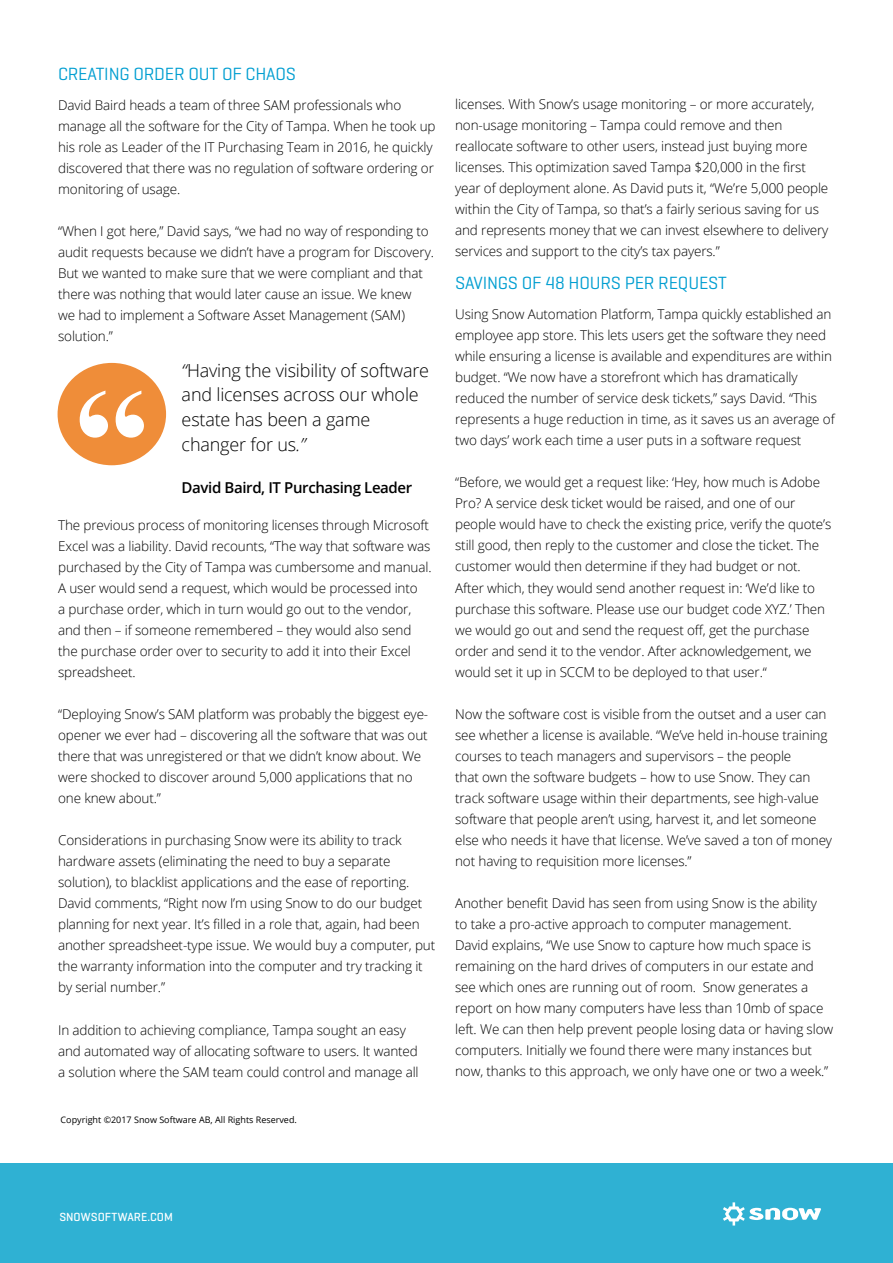
<style>
.page{position:relative;width:893px;height:1263px;background:#fff}
.page>*{position:absolute;margin:0;border:0;box-sizing:border-box;transform-origin:0 0}
.t1{font:300 18px/24.6px "Open Sans";letter-spacing:-.01em;color:#000}
.t2{font:18px "Geogrotesque";letter-spacing:-.01em;color:#009ed1}
.t3{font:600 15px "Open Sans";letter-spacing:-.025em;color:#000}
.t4{font:300 13.5px/21px "Open Sans";letter-spacing:-.01em;color:#000}
.t5{font:500 12px "Geogrotesque";color:#fff}
.t6{font:9px "Open Sans";color:#000}
.s1{font-style:italic}
</style>
<div class="page">
<div style="left:0;top:1163px;width:893px;height:100px;background:#2fb1d3"></div>
<svg style="left:723px;top:1202px;width:98px;height:23px"></svg>
<div style="left:58px;top:363px;width:108px;height:102px;background:#ef8d39;border-radius:50%"></div>
<svg style="left:80px;top:390px;width:64px;height:48px"></svg>
<h1 class="t2" style="left:58px;top:63px;width:239px">CREATING ORDER OUT OF CHAOS</h1>
<p class="t4" style="left:58px;top:94px;width:379px">David Baird heads a team of three SAM professionals who manage all the software for the City of Tampa. When he took up his role as Leader of the IT Purchasing Team in 2016, he quickly discovered that there was no regulation of software ordering or monitoring of usage.</p>
<p class="t4" style="left:58px;top:220px;width:377px">“When I got here,” David says, “we had no way of responding to audit requests because we didn’t have a program for Discovery.<br>But we wanted to make sure that we were compliant and that there was nothing that would later cause an issue. We knew<br>we had to implement a Software Asset Management (SAM) solution.”</p>
<h1 class="t1" style="left:182px;top:357px;width:249px"><span class="s1">“</span>Having the visibility of software and licenses across our whole estate has been a game changer for us<span class="s1">.”</span></h1>
<p class="t3" style="left:182px;top:477px;width:232px">David Baird, IT Purchasing Leader</p>
<p class="t4" style="left:58px;top:514px;width:375px">The previous process of monitoring licenses through Microsoft Excel was a liability. David recounts, “The way that software was purchased by the City of Tampa was cumbersome and manual.<br>A user would send a request, which would be processed into<br>a purchase order, which in turn would go out to the vendor, and then – if someone remembered – they would also send the purchase order over to security to add it into their Excel spreadsheet.</p>
<p class="t4" style="left:58px;top:703px;width:372px">“Deploying Snow’s SAM platform was probably the biggest eye&shy;opener we ever had – discovering all the software that was out there that was unregistered or that we didn’t know about. We were shocked to discover around 5,000 applications that no one knew about.”</p>
<p class="t4" style="left:58px;top:829px;width:379px">Considerations in purchasing Snow were its ability to track hardware assets (eliminating the need to buy a separate solution), to blacklist applications and the ease of reporting.<br>David comments, “Right now I’m using Snow to do our budget planning for next year. It’s filled in a role that, again, had been another spreadsheet-type issue. We would buy a computer, put the warranty information into the computer and try tracking it by serial number.”</p>
<p class="t4" style="left:58px;top:1019px;width:362px">In addition to achieving compliance, Tampa sought an easy and automated way of allocating software to users. It wanted a solution where the SAM team could control and manage all</p>
<p class="t6" style="left:61px;top:1113px;width:238px">Copyright ©2017 Snow Software AB, All Rights Reserved.</p>
<p class="t4" style="left:455px;top:93px;width:375px">licenses. With Snow’s usage monitoring – or more accurately, non-usage monitoring – Tampa could remove and then reallocate software to other users, instead just buying more licenses. This optimization saved Tampa $20,000 in the first year of deployment alone. As David puts it, “We’re 5,000 people within the City of Tampa, so that’s a fairly serious saving for us and represents money that we can invest elsewhere to delivery services and support to the city’s tax payers.”</p>
<h1 class="t2" style="left:455px;top:272px;width:273px">SAVINGS OF 48 HOURS PER REQUEST</h1>
<p class="t4" style="left:455px;top:304px;width:381px">Using Snow Automation Platform, Tampa quickly established an employee app store. This lets users get the software they need while ensuring a license is available and expenditures are within budget. “We now have a storefront which has dramatically reduced the number of service desk tickets,” says David. “This represents a huge reduction in time, as it saves us an average of two days’ work each time a user puts in a software request</p>
<p class="t4" style="left:455px;top:472px;width:378px">“Before, we would get a request like: ‘Hey, how much is Adobe Pro? A service desk ticket would be raised, and one of our people would have to check the existing price, verify the quote’s still good, then reply to the customer and close the ticket. The customer would then determine if they had budget or not.<br>After which, they would send another request in: ‘We’d like to purchase this software. Please use our budget code XYZ.’ Then we would go out and send the request off, get the purchase order and send it to the vendor. After acknowledgement, we would set it up in SCCM to be deployed to that user.“</p>
<p class="t4" style="left:455px;top:703px;width:378px">Now the software cost is visible from the outset and a user can see whether a license is available. “We’ve held in-house training courses to teach managers and supervisors – the people<br>that own the software budgets – how to use Snow. They can track software usage within their departments, see high-value software that people aren’t using, harvest it, and let someone else who needs it have that license. We’ve saved a ton of money not having to requisition more licenses.”</p>
<p class="t4" style="left:455px;top:892px;width:380px">Another benefit David has seen from using Snow is the ability<br>to take a pro-active approach to computer management.<br>David explains, “We use Snow to capture how much space is remaining on the hard drives of computers in our estate and see which ones are running out of room. Snow generates a report on how many computers have less than 10mb of space left. We can then help prevent people losing data or having slow computers. Initially we found there were many instances but now, thanks to this approach, we only have one or two a week.”</p>
<p class="t5" style="left:60px;top:1209px;width:115px">SNOWSOFTWARE.COM</p>
</div>
